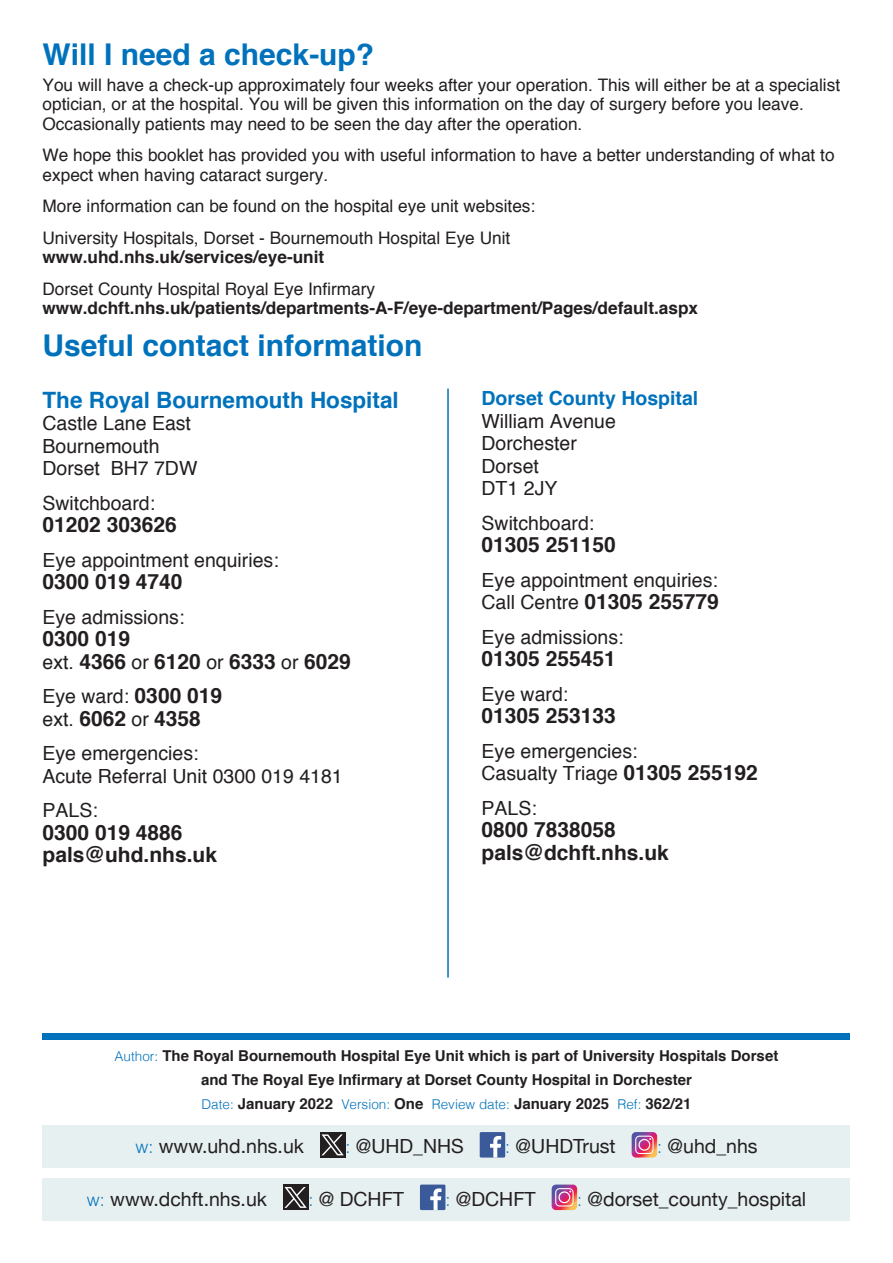
<style>
.page{position:relative;width:893px;height:1263px;background:#fff}
.page>*{position:absolute;margin:0;border:0;box-sizing:border-box;transform-origin:0 0}
.t1{font:700 30px "Helvetica";color:#0072bc}
.t2{font:700 22.5px "Helvetica";color:#0072bc}
.t3{font:700 21px "Helvetica";color:#231f20}
.t4{font:19.5px "Helvetica";color:#231f20}
.t5{font:19.5px "Helvetica Neue";color:#231f20}
.t6{font:700 19.5px "Helvetica";color:#0072bc}
.t7{font:17.25px/19.5px "Helvetica";color:#231f20}
.t8{font:700 17.25px "Helvetica";color:#231f20}
.t9{font:700 15px "Helvetica";color:#231f20}
.s1{font-weight:400;font-size:19.5px}
.s2{font-weight:700;font-size:21px}
.s3{font-weight:300;font-size:13.5px;color:#0072bc}
.s4{font-family:"Helvetica";font-weight:300;font-size:18px;color:#0072bc}
</style>
<div class="page">
<div style="left:43px;top:1178px;width:807px;height:42px;background:#e7f0f1"></div>
<div style="left:283px;top:1184px;width:25px;height:26px;background:#231f20"></div>
<svg style="left:284px;top:1187px;width:23px;height:21px"></svg>
<div style="left:420px;top:1184px;width:25px;height:26px;background:#3b5a9a"></div>
<svg style="left:430px;top:1188px;width:11px;height:22px"></svg>
<svg style="left:552px;top:1184px;width:25px;height:26px"></svg>
<hr style="left:447px;top:389px;width:2px;height:588px;background:#0072bc">
<div style="left:43px;top:1125px;width:807px;height:43px;background:#e7f0f1"></div>
<svg style="left:320px;top:1132px;width:25px;height:25px"></svg>
<svg style="left:321px;top:1134px;width:23px;height:21px"></svg>
<div style="left:480px;top:1132px;width:25px;height:25px;background:#3b5a9a"></div>
<svg style="left:490px;top:1136px;width:11px;height:21px"></svg>
<svg style="left:632px;top:1132px;width:25px;height:25px"></svg>
<div style="left:43px;top:1034px;width:807px;height:6px;background:#0072bc"></div>
<p class="t1" style="left:43px;top:30px;width:333px">Will I need a check-up?</p>
<p class="t7" style="left:43px;top:75px;width:799px">You will have a check-up approximately four weeks after your operation. This will either be at a specialist optician, or at the hospital. You will be given this information on the day of surgery before you leave.<br>Occasionally patients may need to be seen the day after the operation.</p>
<p class="t7" style="left:43px;top:146px;width:793px">We hope this booklet has provided you with useful information to have a better understanding of what to expect when having cataract surgery.</p>
<p class="t7" style="left:43px;top:197px;width:494px">More information can be found on the hospital eye unit websites:</p>
<p class="t7" style="left:43px;top:228px;width:469px">University Hospitals, Dorset - Bournemouth Hospital Eye Unit</p>
<p class="t8" style="left:43px;top:243px;width:283px">www.uhd.nhs.uk/services/eye-unit</p>
<p class="t7" style="left:43px;top:279px;width:334px">Dorset County Hospital Royal Eye Infirmary</p>
<p class="t8" style="left:43px;top:294px;width:657px">www.dchft.nhs.uk/patients/departments-A-F/eye-department/Pages/default.aspx</p>
<p class="t1" style="left:43px;top:321px;width:382px">Useful contact information</p>
<p class="t2" style="left:43px;top:381px;width:358px">The Royal Bournemouth Hospital</p>
<p class="t4" style="left:43px;top:408px;width:150px">Castle Lane East</p>
<p class="t4" style="left:43px;top:431px;width:119px">Bournemouth</p>
<p class="t4" style="left:43px;top:453px;width:156px">Dorset BH7 7DW</p>
<p class="t4" style="left:43px;top:488px;width:114px">Switchboard:</p>
<p class="t3" style="left:43px;top:508px;width:136px">01202 303626</p>
<p class="t4" style="left:43px;top:545px;width:238px">Eye appointment enquiries:</p>
<p class="t3" style="left:43px;top:565px;width:142px">0300 019 4740</p>
<p class="t4" style="left:43px;top:602px;width:143px">Eye admissions:</p>
<p class="t3" style="left:43px;top:622px;width:89px">0300 019</p>
<p class="t3" style="left:43px;top:644px;width:310px"><span class="s1">ext.</span> 4366 <span class="s1">or</span> 6120 <span class="s1">or</span> 6333 <span class="s1">or</span> 6029</p>
<p class="t4" style="left:43px;top:681px;width:181px">Eye ward: <span class="s2">0300 019</span></p>
<p class="t3" style="left:43px;top:701px;width:160px"><span class="s1">ext.</span> 6062 <span class="s1">or</span> 4358</p>
<p class="t4" style="left:43px;top:738px;width:158px">Eye emergencies:</p>
<p class="t4" style="left:43px;top:761px;width:302px">Acute Referral Unit 0300 019 4181</p>
<p class="t4" style="left:43px;top:795px;width:57px">PALS:</p>
<p class="t3" style="left:43px;top:815px;width:142px">0300 019 4886</p>
<p class="t3" style="left:43px;top:838px;width:176px">pals@uhd.nhs.uk</p>
<p class="t6" style="left:482px;top:383px;width:218px">Dorset County Hospital</p>
<p class="t4" style="left:482px;top:406px;width:136px">William Avenue</p>
<p class="t4" style="left:482px;top:428px;width:97px">Dorchester</p>
<p class="t4" style="left:482px;top:451px;width:59px">Dorset</p>
<p class="t4" style="left:482px;top:473px;width:77px">DT1 2JY</p>
<p class="t4" style="left:482px;top:508px;width:114px">Switchboard:</p>
<p class="t3" style="left:482px;top:528px;width:136px">01305 251150</p>
<p class="t4" style="left:482px;top:565px;width:238px">Eye appointment enquiries:</p>
<p class="t3" style="left:482px;top:585px;width:239px"><span class="s1">Call Centre</span> 01305 255779</p>
<p class="t4" style="left:482px;top:622px;width:143px">Eye admissions:</p>
<p class="t3" style="left:482px;top:642px;width:136px">01305 255451</p>
<p class="t4" style="left:482px;top:679px;width:88px">Eye ward:</p>
<p class="t3" style="left:482px;top:699px;width:136px">01305 253133</p>
<p class="t4" style="left:482px;top:736px;width:158px">Eye emergencies:</p>
<p class="t4" style="left:482px;top:758px;width:278px">Casualty Triage <span class="s2">01305 255192</span></p>
<p class="t4" style="left:482px;top:793px;width:57px">PALS:</p>
<p class="t3" style="left:482px;top:813px;width:136px">0800 7838058</p>
<p class="t3" style="left:482px;top:835px;width:189px">pals@dchft.nhs.uk</p>
<p class="t9" style="left:115px;top:1043px;width:665px"><span class="s3">Author:</span> The Royal Bournemouth Hospital Eye Unit which is part of University Hospitals Dorset</p>
<p class="t9" style="left:201px;top:1067px;width:492px">and The Royal Eye Infirmary at Dorset County Hospital in Dorchester</p>
<p class="t9" style="left:201px;top:1091px;width:491px"><span class="s3">Date:</span> January 2022 <span class="s3">Version:</span> One <span class="s3">Review date:</span> January 2025 <span class="s3">Ref:</span> 362/21</p>
<p class="t5" style="left:135px;top:1132px;width:170px"><span class="s4">w:</span> www.uhd.nhs.uk</p>
<p class="t5" style="left:345px;top:1132px;width:120px"><span class="s4">:</span> @UHD_NHS</p>
<p class="t5" style="left:505px;top:1132px;width:112px"><span class="s4">:</span> @UHDTrust</p>
<p class="t5" style="left:657px;top:1132px;width:102px"><span class="s4">:</span> @uhd_nhs</p>
<p class="t5" style="left:87px;top:1184px;width:182px"><span class="s4">w:</span> www.dchft.nhs.uk</p>
<p class="t5" style="left:308px;top:1184px;width:97px"><span class="s4">:</span> @ DCHFT</p>
<p class="t5" style="left:445px;top:1184px;width:92px"><span class="s4">:</span> @DCHFT</p>
<p class="t5" style="left:577px;top:1184px;width:231px"><span class="s4">:</span> @dorset_county_hospital</p>
</div>
